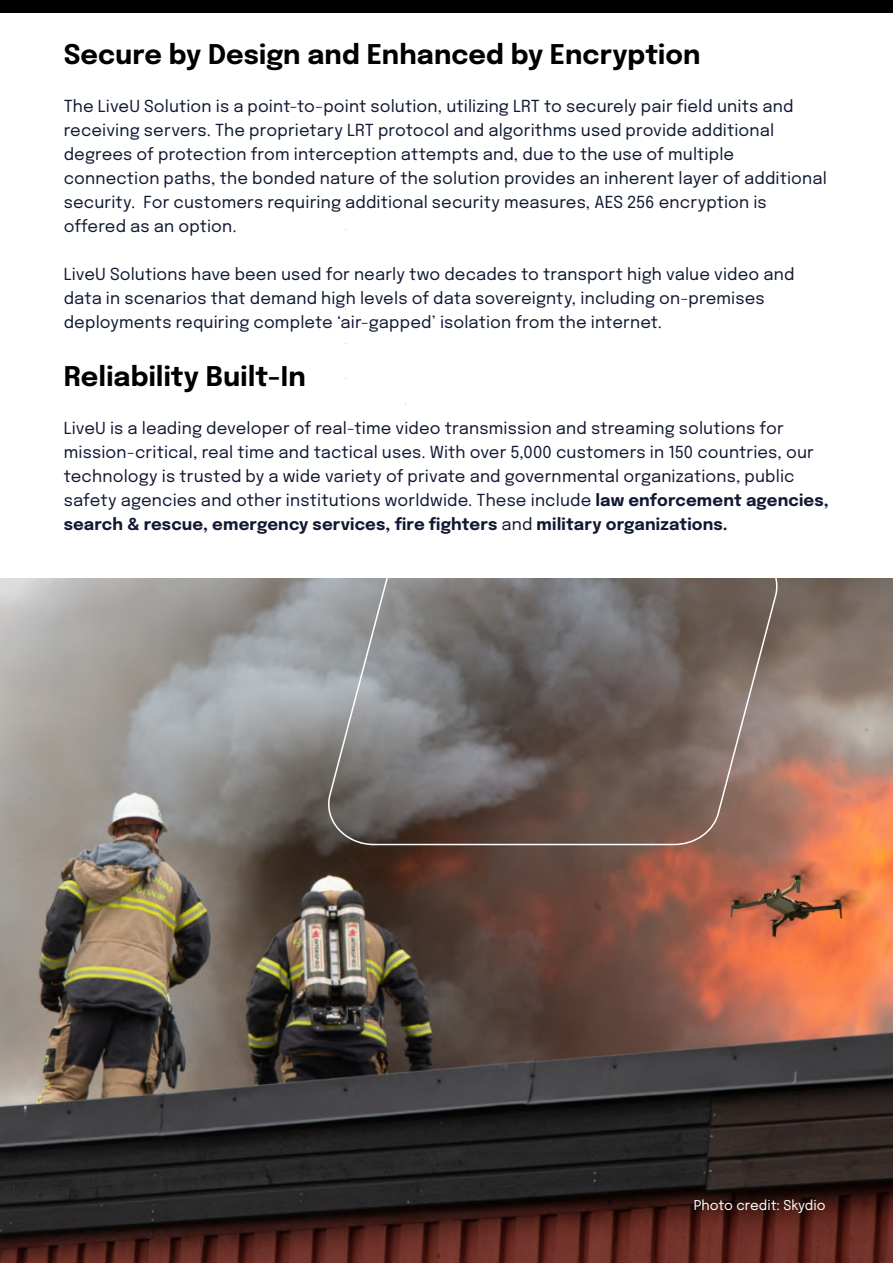
<style>
.page{position:relative;width:893px;height:1263px;background:#fff}
.page>*{position:absolute;margin:0;border:0;box-sizing:border-box;transform-origin:0 0}
.t1{font:700 27px "Epilogue";color:#000}
.t2{font:16.5px/24px "Epilogue";letter-spacing:.01em;color:#111833}
.t3{font:13.5px "Epilogue";color:#fff}
.s1{font-weight:700}
</style>
<div class="page">
<div style="left:0;top:0;width:893px;height:13px;background:#000"></div>
<img style="left:0;top:578px;width:893px;height:685px">
<svg style="left:323px;top:578px;width:459px;height:268px;background:#766c68"></svg>
<h1 class="t1" style="left:64px;top:35px;width:638px">Secure by Design and Enhanced by Encryption</h1>
<p class="t2" style="left:64px;top:93px;width:731px">The LiveU Solution is a point-to-point solution, utilizing LRT to securely pair field units and</p>
<p class="t2" style="left:64px;top:117px;width:712px">receiving servers. The proprietary LRT protocol and algorithms used provide additional</p>
<p class="t2" style="left:64px;top:141px;width:672px">degrees of protection from interception attempts and, due to the use of multiple</p>
<p class="t2" style="left:64px;top:165px;width:765px">connection paths, the bonded nature of the solution provides an inherent layer of additional</p>
<p class="t2" style="left:144px;top:189px;width:625px">For customers requiring additional security measures, AES 256 encryption is</p>
<p class="t2" style="left:64px;top:189px;width:174px">security.<br>offered as an option.</p>
<p class="t2" style="left:64px;top:261px;width:732px">LiveU Solutions have been used for nearly two decades to transport high value video and data in scenarios that demand high levels of data sovereignty, including on-premises deployments requiring complete ‘air-gapped’ isolation from the internet.</p>
<h1 class="t1" style="left:64px;top:357px;width:244px">Reliability Built-In</h1>
<p class="t2" style="left:64px;top:415px;width:766px">LiveU is a leading developer of real-time video transmission and streaming solutions for mission-critical, real time and tactical uses. With over 5,000 customers in 150 countries, our technology is trusted by a wide variety of private and governmental organizations, public safety agencies and other institutions worldwide. These include <span class="s1">law enforcement agencies, search &amp; rescue, emergency services, fire fighters</span> and <span class="s1">military organizations.</span></p>
<p class="t3" style="left:694px;top:1195px;width:133px">Photo credit: Skydio</p>
</div>
